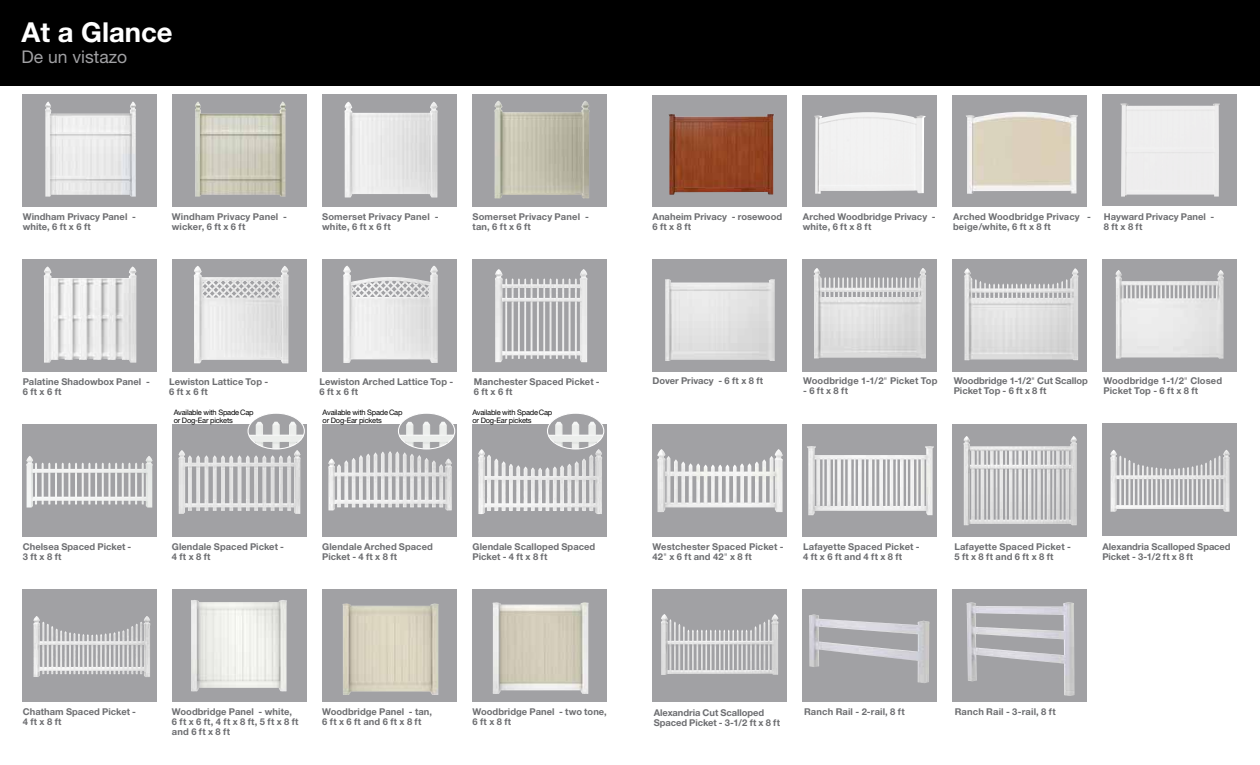
<style>
.page{position:relative;width:1260px;height:765px;background:#fff}
.page>*{position:absolute;margin:0;border:0;box-sizing:border-box;transform-origin:0 0}
.t1{font:700 27.5px "Helvetica Neue";color:#fff}
.t2{font:17.5px "Helvetica Neue";color:#a1a1a4}
.t3{font:700 9.38px/10px "Helvetica Neue";letter-spacing:.005em;color:#6d6e71}
.t4{font:7.5px/7.5px "Helvetica Neue";letter-spacing:-.03em;color:#000}
.s1{font-weight:400}
</style>
<div class="page">
<div style="left:0;top:0;width:630px;height:85px;background:#000"></div>
<div style="left:628px;top:0;width:632px;height:85px;background:#000"></div>
<svg style="left:22px;top:424px;width:135px;height:113px;background:#aeaeb1"></svg>
<img style="left:56px;top:456px;width:93px;height:13px">
<div style="left:172px;top:424px;width:136px;height:113px;background:#a1a1a4"></div>
<img style="left:179px;top:450px;width:122px;height:64px">
<svg style="left:22px;top:589px;width:135px;height:113px;background:#afafb1"></svg>
<img style="left:79px;top:617px;width:67px;height:24px">
<div style="left:322px;top:424px;width:136px;height:113px;background:#a1a1a4"></div>
<img style="left:328px;top:451px;width:124px;height:60px">
<div style="left:172px;top:259px;width:136px;height:113px;background:#a1a1a4"></div>
<img style="left:194px;top:266px;width:95px;height:97px">
<div style="left:22px;top:259px;width:136px;height:113px;background:#a1a1a4"></div>
<img style="left:44px;top:267px;width:92px;height:96px">
<div style="left:322px;top:259px;width:136px;height:113px;background:#a1a1a4"></div>
<img style="left:343px;top:266px;width:95px;height:97px">
<div style="left:472px;top:259px;width:136px;height:113px;background:#a1a1a4"></div>
<img style="left:495px;top:269px;width:92px;height:93px">
<svg style="left:472px;top:424px;width:135px;height:113px;background:#b6b6b9"></svg>
<img style="left:513px;top:449px;width:85px;height:27px">
<div style="left:172px;top:589px;width:136px;height:113px;background:#a1a1a4"></div>
<img style="left:191px;top:600px;width:96px;height:92px">
<div style="left:472px;top:589px;width:136px;height:113px;background:#a1a1a4"></div>
<img style="left:493px;top:602px;width:96px;height:92px">
<div style="left:322px;top:589px;width:136px;height:113px;background:#a1a1a4"></div>
<img style="left:343px;top:604px;width:95px;height:91px">
<div style="left:22px;top:94px;width:136px;height:113px;background:#a1a1a4"></div>
<img style="left:45px;top:101px;width:91px;height:96px">
<div style="left:322px;top:94px;width:136px;height:113px;background:#a1a1a4"></div>
<img style="left:345px;top:102px;width:93px;height:96px">
<div style="left:172px;top:94px;width:136px;height:113px;background:#a1a1a4"></div>
<img style="left:195px;top:101px;width:91px;height:96px">
<div style="left:472px;top:94px;width:136px;height:113px;background:#a1a1a4"></div>
<img style="left:494px;top:101px;width:95px;height:98px">
<div style="left:652px;top:95px;width:136px;height:112px;background:#a1a1a4"></div>
<img style="left:668px;top:114px;width:107px;height:81px">
<div style="left:952px;top:95px;width:136px;height:112px;background:#a1a1a4"></div>
<img style="left:966px;top:112px;width:112px;height:82px">
<div style="left:802px;top:95px;width:136px;height:112px;background:#a1a1a4"></div>
<img style="left:814px;top:112px;width:112px;height:82px">
<div style="left:1102px;top:94px;width:136px;height:112px;background:#a1a1a4"></div>
<img style="left:1120px;top:103px;width:100px;height:94px">
<div style="left:952px;top:259px;width:136px;height:113px;background:#a1a1a4"></div>
<img style="left:964px;top:268px;width:114px;height:92px">
<div style="left:652px;top:259px;width:136px;height:113px;background:#a1a1a4"></div>
<img style="left:665px;top:279px;width:110px;height:82px">
<div style="left:802px;top:259px;width:136px;height:113px;background:#a1a1a4"></div>
<img style="left:814px;top:268px;width:112px;height:90px">
<div style="left:1102px;top:259px;width:136px;height:113px;background:#a1a1a4"></div>
<img style="left:1115px;top:270px;width:109px;height:89px">
<svg style="left:952px;top:424px;width:135px;height:113px;background:#bbbbbd"></svg>
<img style="left:968px;top:436px;width:106px;height:10px">
<div style="left:802px;top:424px;width:136px;height:113px;background:#a1a1a4"></div>
<img style="left:807px;top:446px;width:127px;height:69px">
<svg style="left:652px;top:424px;width:135px;height:113px;background:#b5b5b7"></svg>
<img style="left:683px;top:449px;width:95px;height:23px">
<div style="left:802px;top:589px;width:136px;height:113px;background:#a1a1a4"></div>
<img style="left:809px;top:614px;width:120px;height:69px">
<div style="left:652px;top:589px;width:136px;height:113px;background:#a1a1a4"></div>
<img style="left:661px;top:614px;width:116px;height:61px">
<div style="left:952px;top:589px;width:136px;height:113px;background:#a1a1a4"></div>
<img style="left:967px;top:602px;width:108px;height:94px">
<svg style="left:1102px;top:423px;width:135px;height:113px;background:#aeaeb1"></svg>
<img style="left:1211px;top:450px;width:15px;height:25px">
<svg style="left:248px;top:413px;width:56px;height:36px"></svg>
<img style="left:249px;top:422px;width:54px;height:27px">
<div style="left:248px;top:413px;width:57px;height:36px;border:1px solid #fff;border-radius:50%"></div>
<svg style="left:398px;top:413px;width:57px;height:36px"></svg>
<img style="left:399px;top:422px;width:55px;height:27px">
<div style="left:398px;top:413px;width:57px;height:36px;border:1px solid #fff;border-radius:50%"></div>
<div style="left:548px;top:413px;width:56px;height:36px;background:#a1a1a4;border-radius:50%"></div>
<img style="left:548px;top:422px;width:55px;height:27px">
<div style="left:547px;top:413px;width:57px;height:36px;border:1px solid #fff;border-radius:50%"></div>
<h1 class="t1" style="left:22px;top:15px;width:153px">At a Glance</h1>
<h2 class="t2" style="left:22px;top:46px;width:107px">De un vistazo</h2>
<p class="t3" style="left:23px;top:212px;width:115px">Windham Privacy Panel - white, 6 ft x 6 ft</p>
<p class="t3" style="left:322px;top:212px;width:118px">Somerset Privacy Panel - white, 6 ft x 6 ft</p>
<p class="t3" style="left:472px;top:212px;width:118px">Somerset Privacy Panel - tan, 6 ft x 6 ft</p>
<p class="t3" style="left:172px;top:212px;width:117px">Windham Privacy Panel - wicker, 6 ft x 6 ft</p>
<p class="t3" style="left:652px;top:212px;width:131px">Anaheim Privacy - rosewood<br>6 ft x 8 ft</p>
<p class="t3" style="left:1104px;top:212px;width:112px">Hayward Privacy Panel -<br>8 ft x 8 ft</p>
<p class="t3" style="left:803px;top:212px;width:134px">Arched Woodbridge Privacy - white, 6 ft x 8 ft</p>
<p class="t3" style="left:953px;top:212px;width:139px">Arched Woodbridge Privacy - beige/white, 6 ft x 8 ft</p>
<p class="t3" style="left:23px;top:376px;width:129px">Palatine Shadowbox Panel -<br>6 ft x 6 ft</p>
<p class="t3" style="left:169px;top:376px;width:101px">Lewiston Lattice Top -<br>6 ft x 6 ft</p>
<p class="t3" style="left:319px;top:376px;width:135px">Lewiston Arched Lattice Top -<br>6 ft x 6 ft</p>
<p class="t3" style="left:474px;top:376px;width:127px">Manchester Spaced Picket -<br>6 ft x 6 ft</p>
<p class="t3" style="left:652px;top:376px;width:112px">Dover Privacy - 6 ft x 8 ft</p>
<p class="t3" style="left:1103px;top:376px;width:120px">Woodbridge 1-1/2<span class="s1">"</span> Closed<br>Picket Top - 6 ft x 8 ft</p>
<p class="t3" style="left:803px;top:376px;width:136px">Woodbridge 1-1/2<span class="s1">"</span> Picket Top</p>
<p class="t3" style="left:803px;top:386px;width:46px">- 6 ft x 8 ft</p>
<p class="t3" style="left:954px;top:376px;width:136px">Woodbridge 1-1/2<span class="s1">"</span> Cut Scallop<br>Picket Top - 6 ft x 8 ft</p>
<p class="t4" style="left:174px;top:409px;width:81px">Available with Spade Cap or Dog-Ear pickets</p>
<p class="t4" style="left:323px;top:409px;width:81px">Available with Spade Cap or Dog-Ear pickets</p>
<p class="t4" style="left:472px;top:409px;width:81px">Available with Spade Cap or Dog-Ear pickets</p>
<p class="t3" style="left:23px;top:541px;width:110px">Chelsea Spaced Picket -<br>3 ft x 8 ft</p>
<p class="t3" style="left:172px;top:541px;width:114px">Glendale Spaced Picket -<br>4 ft x 8 ft</p>
<p class="t3" style="left:322px;top:541px;width:112px">Glendale Arched Spaced<br>Picket - 4 ft x 8 ft</p>
<p class="t3" style="left:473px;top:541px;width:124px">Glendale Scalloped Spaced<br>Picket - 4 ft x 8 ft</p>
<p class="t3" style="left:652px;top:542px;width:133px">Westchester Spaced Picket -<br>42<span class="s1">"</span> x 6 ft and 42<span class="s1">"</span> x 8 ft</p>
<p class="t3" style="left:803px;top:542px;width:118px">Lafayette Spaced Picket -<br>4 ft x 6 ft and 4 ft x 8 ft</p>
<p class="t3" style="left:954px;top:542px;width:118px">Lafayette Spaced Picket -<br>5 ft x 8 ft and 6 ft x 8 ft</p>
<p class="t3" style="left:1102px;top:541px;width:130px">Alexandria Scalloped Spaced<br>Picket - 3-1/2 ft x 8 ft</p>
<p class="t3" style="left:23px;top:707px;width:115px">Chatham Spaced Picket -<br>4 ft x 8 ft</p>
<p class="t3" style="left:172px;top:707px;width:128px">Woodbridge Panel - white,<br>6 ft x 6 ft, 4 ft x 8 ft, 5 ft x 8 ft and 6 ft x 8 ft</p>
<p class="t3" style="left:322px;top:707px;width:111px">Woodbridge Panel - tan,<br>6 ft x 6 ft and 6 ft x 8 ft</p>
<p class="t3" style="left:473px;top:707px;width:136px">Woodbridge Panel - two tone,<br>6 ft x 8 ft</p>
<p class="t3" style="left:804px;top:707px;width:102px">Ranch Rail - 2-rail, 8 ft</p>
<p class="t3" style="left:654px;top:707px;width:128px">Alexandria Cut Scalloped<br>Spaced Picket - 3-1/2 ft x 8 ft</p>
<p class="t3" style="left:955px;top:707px;width:102px">Ranch Rail - 3-rail, 8 ft</p>
</div>
